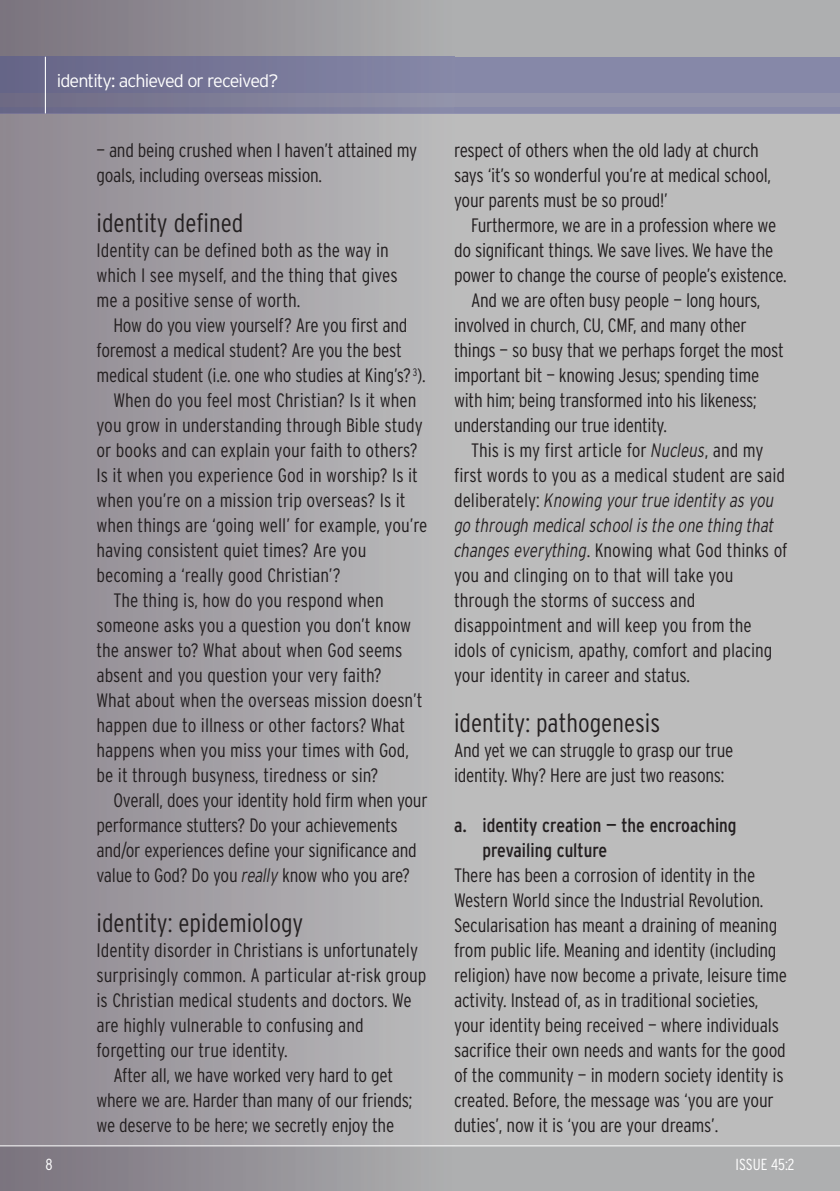
<style>
.page{position:relative;width:840px;height:1191px;background:#fff}
.page>*{position:absolute;margin:0;border:0;box-sizing:border-box;transform-origin:0 0}
.t1{font:300 condensed 26px "Interstate";color:#231f20}
.t2{font:300 condensed 19.4px/25px "Interstate";letter-spacing:-.01em;color:#231f20}
.t3{font:italic 300 19.4px "Interstate";color:#231f20;scale:.77 1}
.t4{font:condensed 19.4px/25px "Interstate";color:#231f20}
.t5{font:300 18px "Interstate";letter-spacing:-.05em;color:#fff}
.t6{font:300 condensed 16px "Interstate";color:#fff}
.s1{font-style:italic;font-stretch:normal}
.s2{font-style:normal;font-stretch:condensed}
</style>
<div class="page">
<div style="left:0;top:0;width:839px;height:1191px;background:#aeafb0"></div>
<img style="left:0;top:0;width:454px;height:1191px">
<div style="left:454px;top:113px;width:385px;height:1032px;background:#bcbcbc"></div>
<hr style="left:0;top:1145px;width:839px;height:1px;background:#fff">
<div style="left:454px;top:57px;width:385px;height:37px;background:#8688a8"></div>
<div style="left:454px;top:94px;width:385px;height:13px;background:#9293aa"></div>
<div style="left:454px;top:107px;width:385px;height:6px;background:#8789a9"></div>
<hr style="left:45px;top:57px;width:1px;height:56px;background:#fff">
<p class="t5" style="left:57px;top:70px;width:223px">identity: achieved or received?</p>
<p class="t2" style="left:96px;top:138px;width:322px">— and being crushed when I haven’t attained my goals, including overseas mission.</p>
<h1 class="t1" style="left:96px;top:208px;width:148px">identity defined</h1>
<p class="t2" style="left:96px;top:238px;width:302px">Identity can be defined both as the way in which I see myself, and the thing that gives me a positive sense of worth.</p>
<p class="t2" style="left:113px;top:313px;width:295px">How do you view yourself? Are you first and</p>
<p class="t2" style="left:96px;top:338px;width:307px">foremost a medical student? Are you the best</p>
<p class="t2" style="left:96px;top:363px;width:330px">medical student (i.e. one who studies at King’s? <sup>3</sup>).</p>
<p class="t2" style="left:113px;top:388px;width:304px">When do you feel most Christian? Is it when</p>
<p class="t2" style="left:96px;top:413px;width:328px">you grow in understanding through Bible study</p>
<p class="t2" style="left:96px;top:438px;width:322px">or books and can explain your faith to others?</p>
<p class="t2" style="left:96px;top:463px;width:323px">Is it when you experience God in worship? Is it</p>
<p class="t2" style="left:96px;top:488px;width:310px">when you’re on a mission trip overseas? Is it</p>
<p class="t2" style="left:96px;top:513px;width:332px">when things are ‘going well’ for example, you’re</p>
<p class="t2" style="left:96px;top:538px;width:271px">having consistent quiet times? Are you</p>
<p class="t2" style="left:96px;top:563px;width:245px">becoming a ‘really good Christian’?</p>
<p class="t2" style="left:113px;top:588px;width:272px">The thing is, how do you respond when</p>
<p class="t2" style="left:96px;top:613px;width:316px">someone asks you a question you don’t know</p>
<p class="t2" style="left:96px;top:638px;width:307px">the answer to? What about when God seems</p>
<p class="t2" style="left:96px;top:663px;width:286px">absent and you question your very faith?</p>
<p class="t2" style="left:96px;top:688px;width:327px">What about when the overseas mission doesn’t</p>
<p class="t2" style="left:96px;top:713px;width:310px">happen due to illness or other factors? What</p>
<p class="t2" style="left:96px;top:738px;width:314px">happens when you miss your times with God,</p>
<p class="t2" style="left:96px;top:763px;width:283px">be it through busyness, tiredness or sin?</p>
<p class="t2" style="left:113px;top:788px;width:315px">Overall, does your identity hold firm when your</p>
<p class="t2" style="left:96px;top:813px;width:303px">performance stutters? Do your achievements</p>
<p class="t2" style="left:96px;top:838px;width:322px">and/or experiences define your significance and</p>
<p class="t2" style="left:96px;top:863px;width:315px">value to God? Do you <span class="s1">really</span> know who you are?</p>
<h1 class="t1" style="left:96px;top:908px;width:208px">identity: epidemiology</h1>
<p class="t2" style="left:96px;top:938px;width:323px">Identity disorder in Christians is unfortunately</p>
<p class="t2" style="left:96px;top:963px;width:331px">surprisingly common. A particular at-risk group</p>
<p class="t2" style="left:96px;top:988px;width:316px">is Christian medical students and doctors. We</p>
<p class="t2" style="left:96px;top:1013px;width:269px">are highly vulnerable to confusing and</p>
<p class="t2" style="left:96px;top:1038px;width:193px">forgetting our true identity.</p>
<p class="t2" style="left:113px;top:1063px;width:281px">After all, we have worked very hard to get</p>
<p class="t2" style="left:96px;top:1088px;width:317px">where we are. Harder than many of our friends;</p>
<p class="t2" style="left:96px;top:1113px;width:299px">we deserve to be here; we secretly enjoy the</p>
<p class="t2" style="left:454px;top:138px;width:318px">respect of others when the old lady at church says ‘it’s so wonderful you’re at medical school, your parents must be so proud!’</p>
<p class="t2" style="left:471px;top:213px;width:307px">Furthermore, we are in a profession where we</p>
<p class="t2" style="left:454px;top:238px;width:320px">do significant things. We save lives. We have the</p>
<p class="t2" style="left:454px;top:263px;width:334px">power to change the course of people’s existence.</p>
<p class="t2" style="left:471px;top:288px;width:291px">And we are often busy people — long hours,</p>
<p class="t2" style="left:454px;top:313px;width:294px">involved in church, CU, CMF, and many other</p>
<p class="t2" style="left:454px;top:338px;width:331px">things — so busy that we perhaps forget the most</p>
<p class="t2" style="left:454px;top:363px;width:306px">important bit — knowing Jesus; spending time</p>
<p class="t2" style="left:454px;top:388px;width:304px">with him; being transformed into his likeness;</p>
<p class="t2" style="left:454px;top:413px;width:214px">understanding our true identity.</p>
<p class="t2" style="left:471px;top:438px;width:294px">This is my first article for <span class="s1">Nucleus</span>, and my</p>
<p class="t2" style="left:454px;top:463px;width:332px">first words to you as a medical student are said</p>
<p class="t3" style="left:454px;top:489px;width:417px"><span class="s2">deliberately:</span> Knowing your true identity as you</p>
<p class="t3" style="left:454px;top:514px;width:417px">go through medical school is the one thing that</p>
<p class="t2" style="left:454px;top:538px;width:335px"><span class="s1">changes everything</span>. Knowing what God thinks of</p>
<p class="t2" style="left:454px;top:563px;width:281px">you and clinging on to that will take you</p>
<p class="t2" style="left:454px;top:588px;width:242px">through the storms of success and</p>
<p class="t2" style="left:454px;top:613px;width:299px">disappointment and will keep you from the</p>
<p class="t2" style="left:454px;top:638px;width:320px">idols of cynicism, apathy, comfort and placing</p>
<p class="t2" style="left:454px;top:663px;width:237px">your identity in career and status.</p>
<h1 class="t1" style="left:454px;top:708px;width:207px">identity: pathogenesis</h1>
<p class="t2" style="left:454px;top:738px;width:281px">And yet we can struggle to grasp our true identity. Why? Here are just two reasons:</p>
<p class="t4" style="left:482px;top:813px;width:255px;text-indent:-28px">a. identity creation — the encroaching prevailing culture</p>
<p class="t2" style="left:454px;top:863px;width:334px">There has been a corrosion of identity in the Western World since the Industrial Revolution.<br>Secularisation has meant a draining of meaning from public life. Meaning and identity (including religion) have now become a private, leisure time activity. Instead of, as in traditional societies, your identity being received — where individuals sacrifice their own needs and wants for the good of the community — in modern society identity is created. Before, the message was ‘you are your duties’, now it is ‘you are your dreams’.</p>
<p class="t6" style="left:45px;top:1154px;width:9px">8</p>
<p class="t6" style="left:735px;top:1154px;width:60px">ISSUE 45:2</p>
</div>
